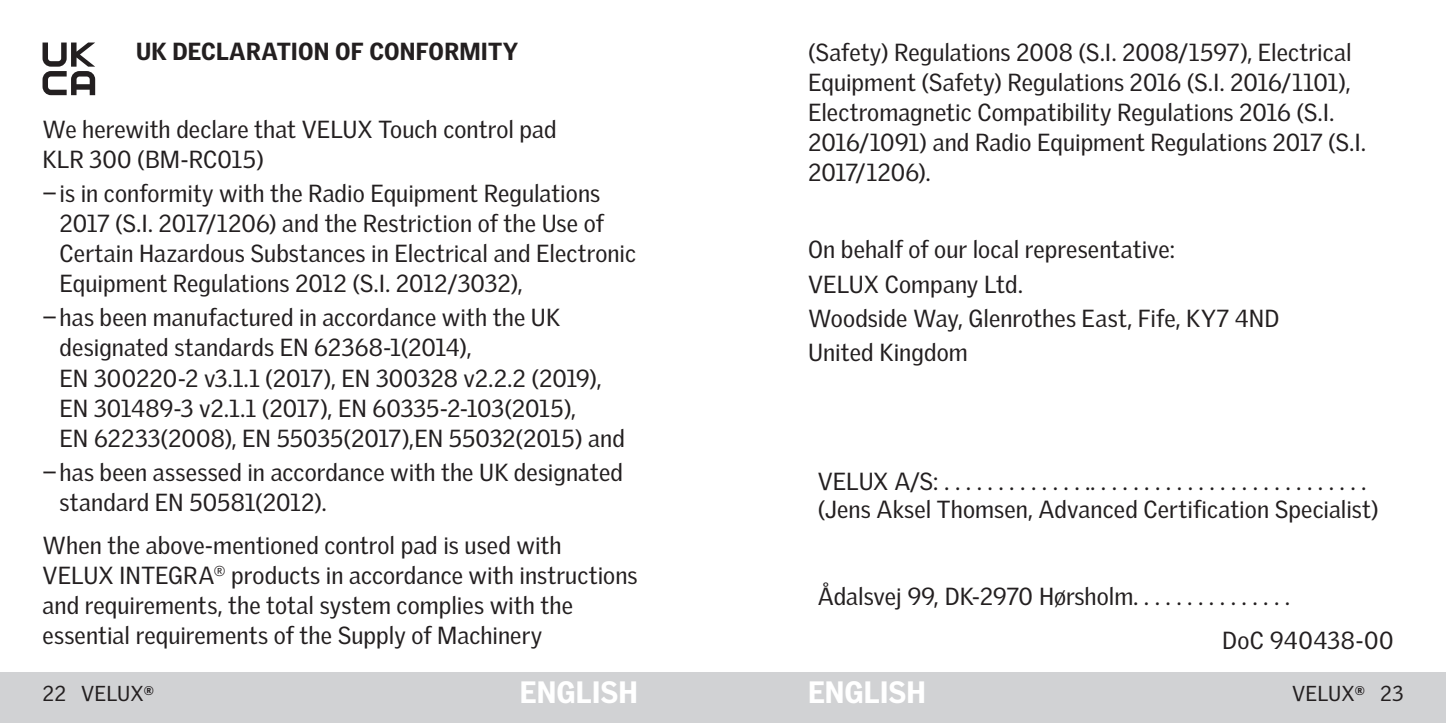
<style>
.page{position:relative;width:1446px;height:723px;background:#fff}
.page>*{position:absolute;margin:0;border:0;box-sizing:border-box;transform-origin:0 0}
.t1{font:900 30px "Velux Gothic";color:#fff}
.t2{font:24px/30px "Velux Gothic";letter-spacing:.005em;color:#231f20}
.t3{font:900 24px "Velux Gothic";letter-spacing:.01em;color:#231f20}
.t4{font:21px "Velux Gothic";letter-spacing:.005em;color:#231f20}
</style>
<div class="page">
<div style="left:0;top:672px;width:765px;height:51px;background:#d1d2d4"></div>
<div style="left:680px;top:672px;width:766px;height:51px;background:#d1d2d4"></div>
<svg style="left:43px;top:43px;width:52px;height:52px"></svg>
<p class="t3" style="left:136px;top:33px;width:384px">UK DECLARATION OF CONFORMITY</p>
<p class="t2" style="left:43px;top:112px;width:516px">We herewith declare that VELUX Touch control pad<br>KLR 300 (BM-RC015)</p>
<p class="t2" style="left:60px;top:176px;width:578px;text-indent:-17px">−is in conformity with the Radio Equipment Regulations 2017 (S.I. 2017/1206) and the Restriction of the Use of Certain Hazardous Substances in Electrical and Electronic Equipment Regulations 2012 (S.I. 2012/3032),</p>
<p class="t2" style="left:60px;top:301px;width:567px;text-indent:-17px">−has been manufactured in accordance with the UK designated standards EN 62368-1(2014),<br>EN 300220-2 v3.1.1 (2017), EN 300328 v2.2.2 (2019), EN 301489-3 v2.1.1 (2017), EN 60335-2-103(2015),<br>EN 62233(2008), EN 55035(2017),EN 55032(2015) and</p>
<p class="t2" style="left:60px;top:455px;width:565px;text-indent:-17px">−has been assessed in accordance with the UK designated standard EN 50581(2012).</p>
<p class="t2" style="left:43px;top:528px;width:596px">When the above-mentioned control pad is used with VELUX INTEGRA<sup>®</sup> products in accordance with instructions and requirements, the total system complies with the essential requirements of the Supply of Machinery</p>
<p class="t2" style="left:808px;top:36px;width:559px">(Safety) Regulations 2008 (S.I. 2008/1597), Electrical Equipment (Safety) Regulations 2016 (S.I. 2016/1101), Electromagnetic Compatibility Regulations 2016 (S.I.<br>2016/1091) and Radio Equipment Regulations 2017 (S.I.<br>2017/1206).</p>
<p class="t2" style="left:808px;top:230px;width:473px;line-height:34.2px">On behalf of our local representative:<br>VELUX Company Ltd.<br>Woodside Way, Glenrothes East, Fife, KY7 4ND<br>United Kingdom</p>
<p class="t2" style="left:818px;top:464px;width:562px;line-height:28.8px">VELUX A/S: . . . . . . . . . . . . . .. . . . . . . . . . . . . . . . . . . . . . . . . . (Jens Aksel Thomsen, Advanced Certification Specialist)</p>
<p class="t2" style="left:1222px;top:573px;width:173px;line-height:43.5px;text-indent:-404px">Ådalsvej 99, DK-2970 Hørsholm. . . . . . . . . . . . . . .<br>DoC 940438-00</p>
<p class="t1" style="left:520px;top:669px;width:119px">ENGLISH</p>
<p class="t1" style="left:808px;top:669px;width:119px">ENGLISH</p>
<p class="t4" style="left:1380px;top:678px;width:25px">23</p>
<p class="t4" style="left:43px;top:678px;width:113px">22 VELUX<sup>®</sup></p>
<p class="t4" style="left:1292px;top:678px;width:74px">VELUX<sup>®</sup></p>
</div>
